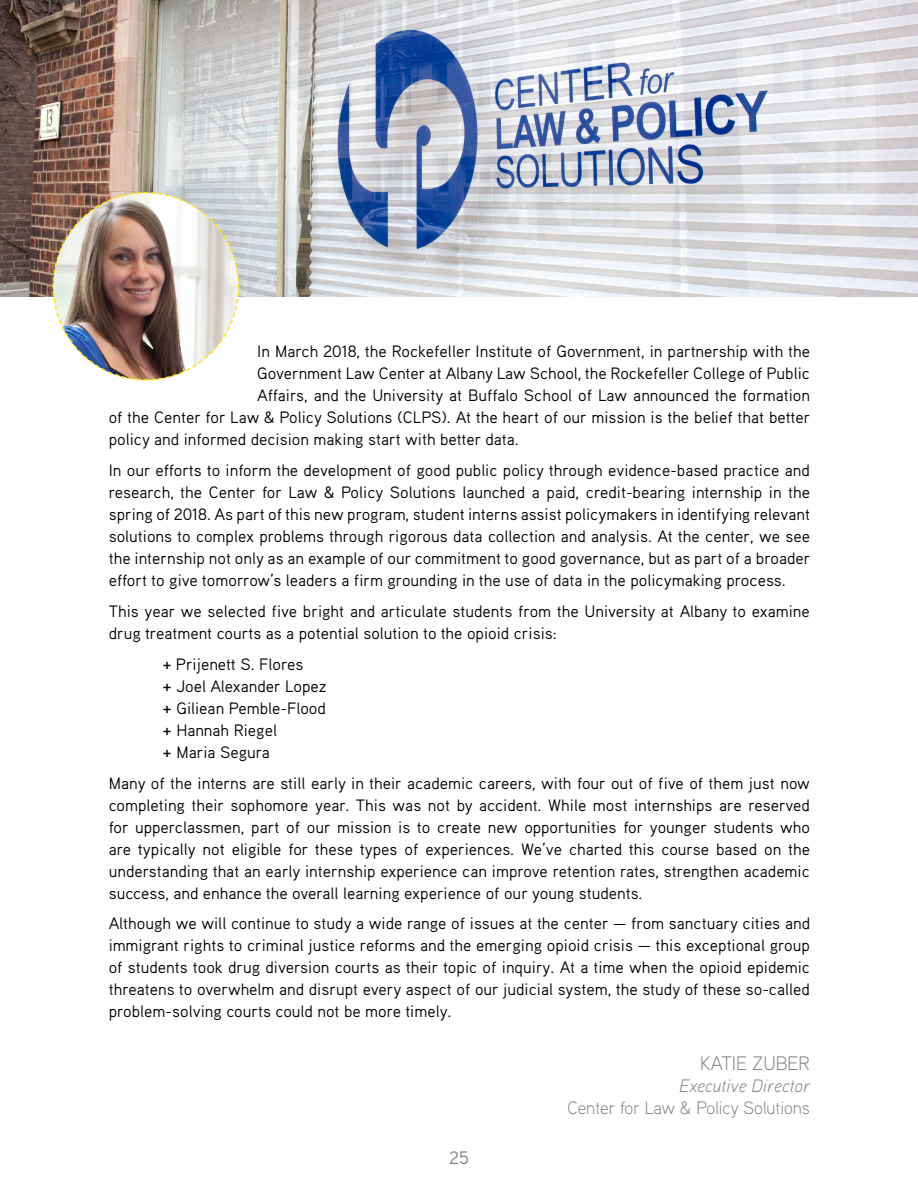
<style>
.page{position:relative;width:918px;height:1188px;background:#fff}
.page>*{position:absolute;margin:0;border:0;box-sizing:border-box;transform-origin:0 0}
.t1{font:300 19.5px "Aaux Pro OT";color:#7e8083}
.t2{font:300 18px "Aaux Pro OT";color:#7e8083}
.t3{font:italic 300 18px "Aaux Pro OT";color:#7e8083}
.t4{font:18px "Aaux Pro OT";color:#7e8083}
.t5{font:16.5px/22px "Aaux Pro OT";color:#000;text-align:justify}
.s1{font-weight:700}
</style>
<div class="page">
<img style="left:0;top:0;width:918px;height:296px">
<img style="left:52px;top:191px;width:188px;height:190px">
<p class="t5" style="left:257px;top:340px;width:554px">In March 2018, the Rockefeller Institute of Government, in partnership with the</p>
<p class="t5" style="left:257px;top:362px;width:554px">Government Law Center at Albany Law School, the Rockefeller College of Public</p>
<p class="t5" style="left:257px;top:384px;width:554px">Affairs, and the University at Buffalo School of Law announced the formation</p>
<p class="t5" style="left:109px;top:406px;width:703px">of the Center for Law &amp; Policy Solutions (CLPS). At the heart of our mission is the belief that better</p>
<p class="t5" style="left:109px;top:428px;width:412px">policy and informed decision making start with better data.</p>
<p class="t5" style="left:109px;top:459px;width:703px">In our efforts to inform the development of good public policy through evidence-based practice and research, the Center for Law &amp; Policy Solutions launched a paid, credit-bearing internship in the spring of 2018. As part of this new program, student interns assist policymakers in identifying relevant solutions to complex problems through rigorous data collection and analysis. At the center, we see the internship not only as an example of our commitment to good governance, but as part of a broader effort to give tomorrow’s leaders a firm grounding in the use of data in the policymaking process.</p>
<p class="t5" style="left:109px;top:600px;width:703px">This year we selected five bright and articulate students from the University at Albany to examine drug treatment courts as a potential solution to the opioid crisis:</p>
<p class="t5" style="left:163px;top:652px;width:165px;text-align:left"><span class="s1">+</span> Prijenett S. Flores<br><span class="s1">+</span> Joel Alexander Lopez <span class="s1">+</span> Giliean Pemble-Flood <span class="s1">+</span> Hannah Riegel<br><span class="s1">+</span> Maria Segura</p>
<p class="t5" style="left:109px;top:771px;width:703px">Many of the interns are still early in their academic careers, with four out of five of them just now completing their sophomore year. This was not by accident. While most internships are reserved for upperclassmen, part of our mission is to create new opportunities for younger students who are typically not eligible for these types of experiences. We’ve charted this course based on the understanding that an early internship experience can improve retention rates, strengthen academic success, and enhance the overall learning experience of our young students.</p>
<p class="t5" style="left:109px;top:912px;width:703px">Although we will continue to study a wide range of issues at the center — from sanctuary cities and immigrant rights to criminal justice reforms and the emerging opioid crisis — this exceptional group of students took drug diversion courts as their topic of inquiry. At a time when the opioid epidemic threatens to overwhelm and disrupt every aspect of our judicial system, the study of these so-called problem-solving courts could not be more timely.</p>
<p class="t1" style="left:700px;top:1051px;width:111px">KATIE ZUBER</p>
<p class="t3" style="left:679px;top:1075px;width:132px">Executive Director</p>
<p class="t2" style="left:567px;top:1097px;width:244px">Center for Law &amp; Policy Solutions</p>
<p class="t4" style="left:449px;top:1146px;width:21px">25</p>
</div>
